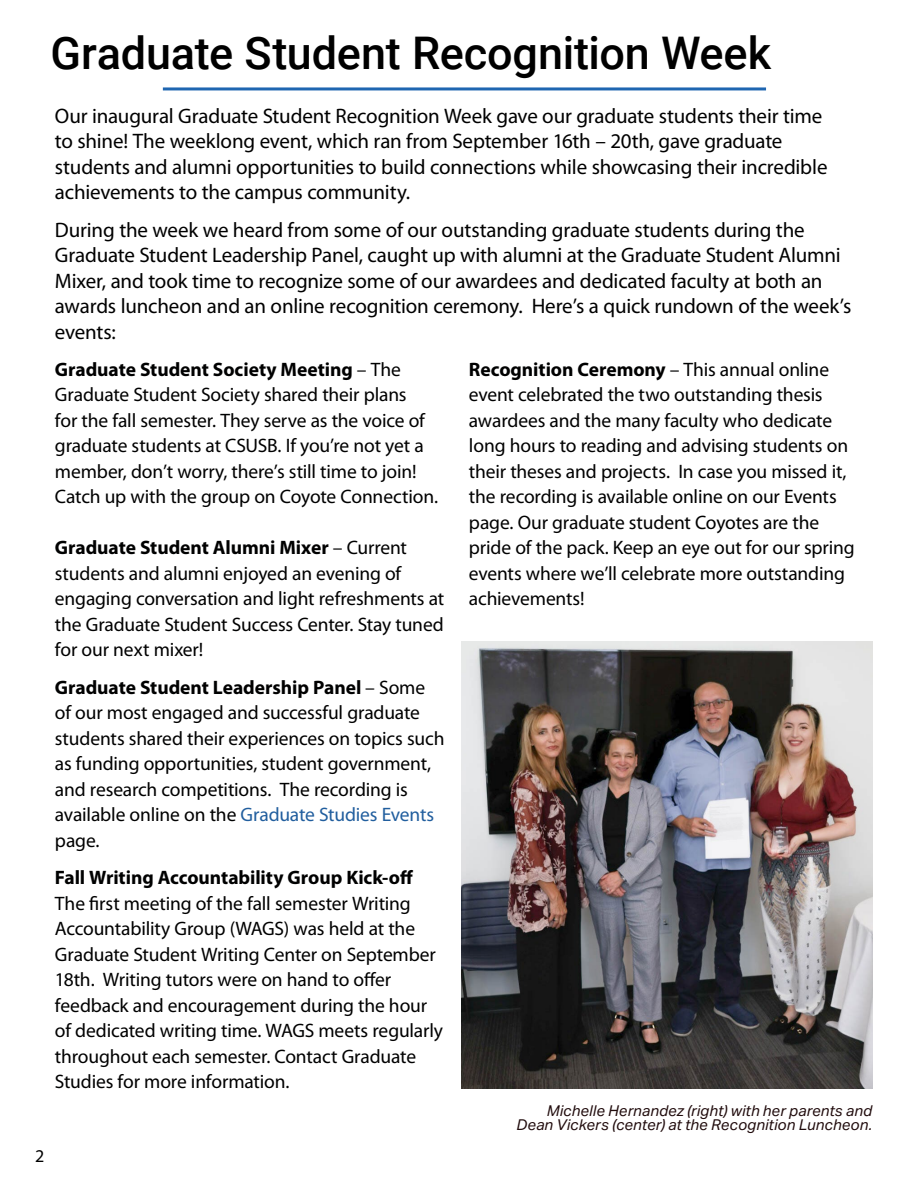
<style>
.page{position:relative;width:918px;height:1188px;background:#fff}
.page>*{position:absolute;margin:0;border:0;box-sizing:border-box;transform-origin:0 0}
.t1{font:500 45px "Roboto";letter-spacing:-.005em;color:#000}
.t2{font:21px/25.5px "Myriad Pro";letter-spacing:-.01em;color:#000}
.t3{font:19.5px/25.5px "Myriad Pro";letter-spacing:-.01em;color:#000101}
.t4{font:700 19.5px "Myriad Pro";letter-spacing:-.005em;color:#000101}
.t5{font:18px "Myriad Pro";color:#000}
.t6{font:italic 15px/13.5px "Aktiv Grotesk";letter-spacing:.01em;color:#210c0d;text-align:right}
.s1{font-weight:700}
.s2{color:#215e9e}
</style>
<div class="page">
<hr style="left:163px;top:87px;width:603px;height:3px;background:#1f66b1">
<img style="left:462px;top:641px;width:410px;height:448px">
<h1 class="t1" style="left:50px;top:22px;width:722px">Graduate Student Recognition Week</h1>
<p class="t5" style="left:35px;top:1145px;width:11px">2</p>
<p class="t2" style="left:55px;top:102px;width:774px">Our inaugural Graduate Student Recognition Week gave our graduate students their time to shine! The weeklong event, which ran from September 16th – 20th, gave graduate students and alumni opportunities to build connections while showcasing their incredible achievements to the campus community.</p>
<p class="t2" style="left:55px;top:216px;width:798px">During the week we heard from some of our outstanding graduate students during the Graduate Student Leadership Panel, caught up with alumni at the Graduate Student Alumni Mixer, and took time to recognize some of our awardees and dedicated faculty at both an awards luncheon and an online recognition ceremony. Here’s a quick rundown of the week’s events:</p>
<p class="t3" style="left:55px;top:356px;width:385px"><span class="s1">Graduate Student Society Meeting</span> – The Graduate Student Society shared their plans<br>for the fall semester. They serve as the voice of graduate students at CSUSB. If you’re not yet a member, don’t worry, there’s still time to join!<br>Catch up with the group on Coyote Connection.</p>
<p class="t3" style="left:55px;top:535px;width:391px"><span class="s1">Graduate Student Alumni Mixer</span> – Current students and alumni enjoyed an evening of engaging conversation and light refreshments at the Graduate Student Success Center. Stay tuned for our next mixer!</p>
<p class="t3" style="left:55px;top:674px;width:391px"><span class="s1">Graduate Student Leadership Panel</span> – Some of our most engaged and successful graduate students shared their experiences on topics such as funding opportunities, student government, and research competitions. The recording is available online on the <span class="s2">Graduate Studies Events </span>page.</p>
<p class="t4" style="left:55px;top:865px;width:360px">Fall Writing Accountability Group Kick-off</p>
<p class="t3" style="left:55px;top:890px;width:390px">The first meeting of the fall semester Writing Accountability Group (WAGS) was held at the Graduate Student Writing Center on September 18th. Writing tutors were on hand to offer feedback and encouragement during the hour of dedicated writing time. WAGS meets regularly throughout each semester. Contact Graduate Studies for more information.</p>
<p class="t3" style="left:469px;top:356px;width:387px"><span class="s1">Recognition Ceremony</span> – This annual online event celebrated the two outstanding thesis awardees and the many faculty who dedicate long hours to reading and advising students on their theses and projects. In case you missed it, the recording is available online on our Events page. Our graduate student Coyotes are the pride of the pack. Keep an eye out for our spring events where we’ll celebrate more outstanding achievements!</p>
<p class="t6" style="left:517px;top:1104px;width:357px">Michelle Hernandez (right) with her parents and<br>Dean Vickers (center) at the Recognition Luncheon.</p>
</div>
